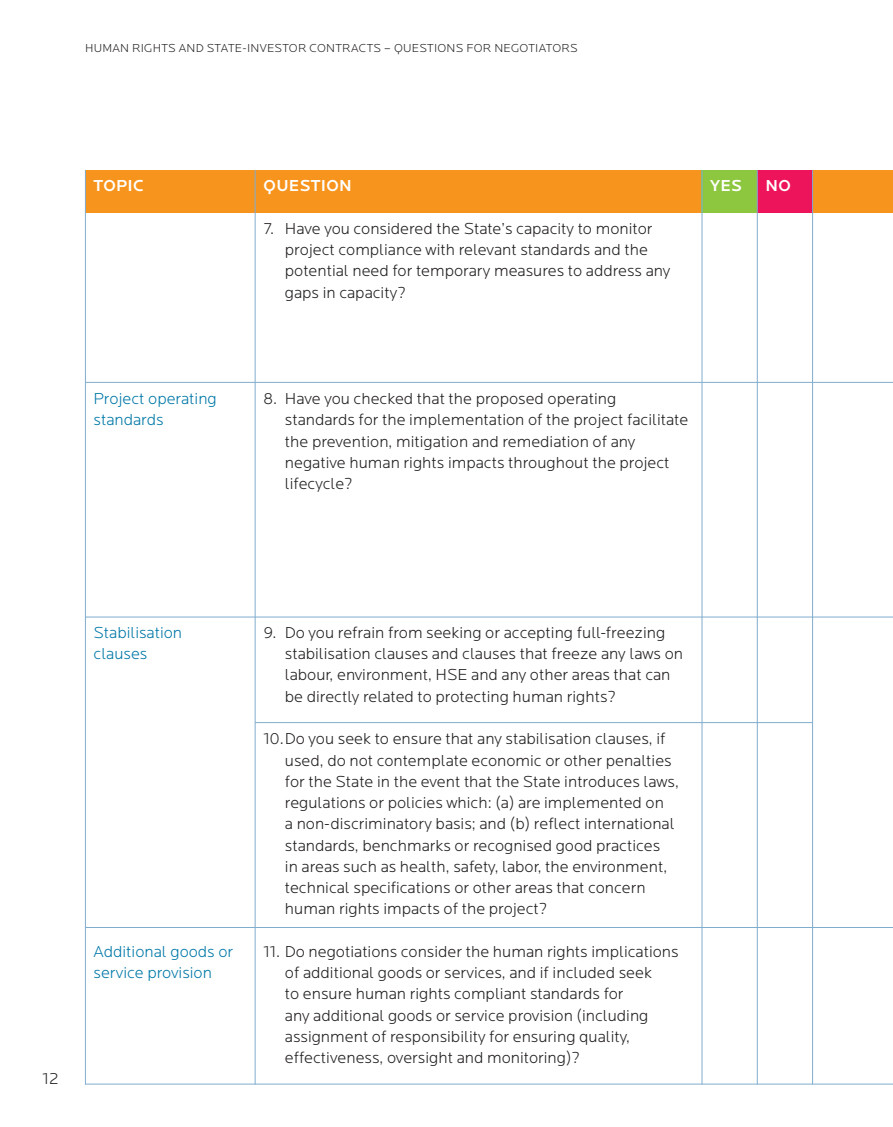
<style>
.page{position:relative;width:893px;height:1127px;background:#fff}
.page>*{position:absolute;margin:0;border:0;box-sizing:border-box;transform-origin:0 0}
.Brød{font:300 16.5px/21.3px "Locator";color:#231f20}
.MR_4{font:300 16.5px/21.3px "Locator";color:#0078a7}
.Tabelrubrik_hvid{font:500 16.5px "Locator";letter-spacing:.02em;color:#fff}
.t1{font:300 12px "Locator";letter-spacing:.02em;color:#231f20}
</style>
<div class="page">
<div style="left:85px;top:170px;width:808px;height:43px;background:#f7941d"></div>
<div style="left:702px;top:170px;width:55px;height:43px;background:#8dc73f"></div>
<div style="left:757px;top:170px;width:55px;height:43px;background:#ed145b"></div>
<hr style="left:255px;top:170px;width:1px;height:914px;background:#80adce">
<hr style="left:85px;top:170px;width:1px;height:914px;background:#80adce">
<hr style="left:85px;top:1084px;width:808px;height:1px;background:#80adce">
<hr style="left:85px;top:927px;width:808px;height:1px;background:#80adce">
<hr style="left:85px;top:382px;width:808px;height:1px;background:#80adce">
<hr style="left:85px;top:617px;width:808px;height:1px;background:#80adce">
<hr style="left:702px;top:170px;width:1px;height:914px;background:#80adce">
<hr style="left:757px;top:170px;width:1px;height:914px;background:#80adce">
<hr style="left:812px;top:170px;width:1px;height:914px;background:#80adce">
<hr style="left:255px;top:722px;width:557px;height:1px;background:#80adce">
<p class="t1" style="left:85px;top:41px;width:494px">HUMAN RIGHTS AND STATE-INVESTOR CONTRACTS – QUESTIONS FOR NEGOTIATORS</p>
<h1 class="Tabelrubrik_hvid" style="left:94px;top:177px;width:52px">TOPIC</h1>
<h4 class="MR_4" style="left:94px;top:388px;width:125px">Project operating standards</h4>
<h1 class="Tabelrubrik_hvid" style="left:264px;top:177px;width:90px">QUESTION</h1>
<p class="Brød" style="left:285px;top:218px;width:387px;text-indent:-21px">7. Have you considered the State’s capacity to monitor project compliance with relevant standards and the potential need for temporary measures to address any gaps in capacity?</p>
<h1 class="Tabelrubrik_hvid" style="left:710px;top:177px;width:33px">YES</h1>
<h1 class="Tabelrubrik_hvid" style="left:765px;top:177px;width:27px">NO</h1>
<p class="Brød" style="left:285px;top:388px;width:405px;text-indent:-21px">8. Have you checked that the proposed operating standards for the implementation of the project facilitate the prevention, mitigation and remediation of any negative human rights impacts throughout the project lifecycle?</p>
<p class="Brød" style="left:43px;top:1069px;width:18px">12</p>
<h4 class="MR_4" style="left:94px;top:622px;width:90px">Stabilisation clauses</h4>
<h4 class="MR_4" style="left:94px;top:941px;width:141px">Additional goods or service provision</h4>
<p class="Brød" style="left:285px;top:622px;width:400px;text-indent:-21px">9. Do you refrain from seeking or accepting full-freezing stabilisation clauses and clauses that freeze any laws on labour, environment, HSE and any other areas that can be directly related to protecting human rights?</p>
<p class="Brød" style="left:285px;top:729px;width:396px;text-indent:-21px">10.Do you seek to ensure that any stabilisation clauses, if used, do not contemplate economic or other penalties for the State in the event that the State introduces laws, regulations or policies which: (a) are implemented on<br>a non-discriminatory basis; and (b) reflect international standards, benchmarks or recognised good practices<br>in areas such as health, safety, labor, the environment, technical specifications or other areas that concern human rights impacts of the project?</p>
<p class="Brød" style="left:285px;top:941px;width:395px;text-indent:-21px">11. Do negotiations consider the human rights implications of additional goods or services, and if included seek<br>to ensure human rights compliant standards for<br>any additional goods or service provision (including assignment of responsibility for ensuring quality, effectiveness, oversight and monitoring)?</p>
</div>
